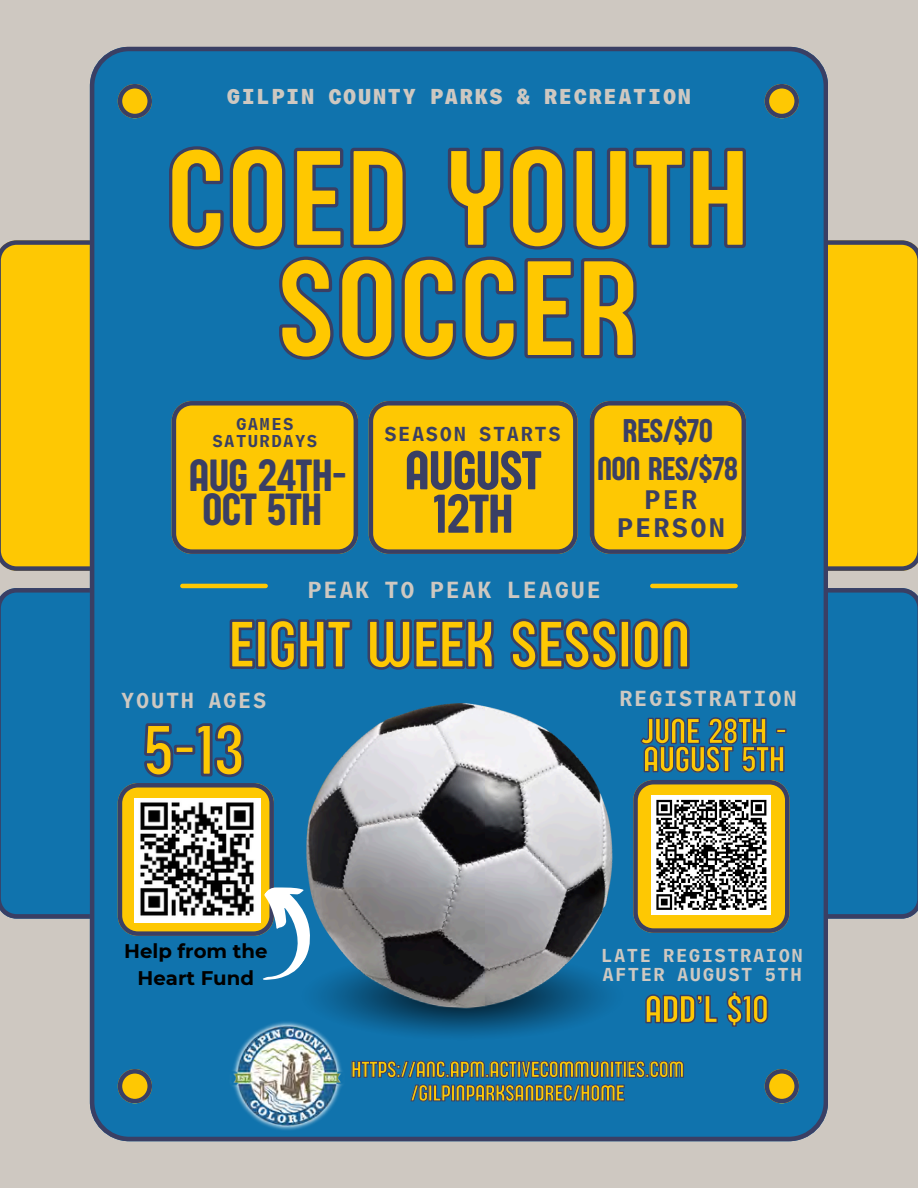
<style>
.page{position:relative;width:918px;height:1188px;background:#cec8c1}
.page>*{position:absolute;margin:0;border:0;box-sizing:border-box;transform-origin:0 0}
.t1{font:143.55px/110.2px "Sugo Pro Display";letter-spacing:.02em;color:#ffc800;text-align:center}
.t2{font:74.85px "Sugo Pro Display";color:#fec803}
.t3{font:69.75px "Sugo Pro Display";color:#fec803}
.t4{font:56.4px/43.3px "Sugo Pro Display";color:#3a3f64;text-align:center}
.t5{font:46.65px/34.8px "Sugo Pro Display";color:#3a3f64}
.t6{font:40.2px "Sugo Pro Display";color:#fec803}
.t7{font:37.2px "Sugo Pro Display";color:#fec803}
.t8{font:33.9px "Sugo Pro Display";color:#3a3f64}
.t9{font:700 26.4px "Lazord Mono";letter-spacing:.08em;color:#3a3f64}
.t10{font:23.55px/23.7px "Sugo Pro Display";color:#fec803;text-align:center}
.t11{font:700 22.95px "Lazord Mono";letter-spacing:.08em;color:#cec8c1}
.t12{font:700 21.45px "Lazord Mono";letter-spacing:.08em;color:#cec8c1}
.t13{font:900 21.3px "Lazord Mono";letter-spacing:.08em;color:#cec8c1}
.t14{font:700 19.95px "Lazord Mono";letter-spacing:.08em;color:#3a3f64}
.t15{font:700 19.65px/27px "Montserrat";color:#000;text-align:center}
.t16{font:700 18.45px/19.2px "Lazord Mono";letter-spacing:.08em;color:#cec8c1}
.t17{font:700 16.95px/17px "Lazord Mono";letter-spacing:.08em;color:#3a3f64;text-align:center}
</style>
<div class="page">
<div style="left:0;top:240px;width:918px;height:331px;background:#fec803"></div>
<div style="left:0;top:588px;width:918px;height:331px;background:#1073ad"></div>
<div style="left:90px;top:47px;width:738px;height:1094px;background:#1073ad"></div>
<svg style="left:172px;top:401px;width:186px;height:153px;background:#e8b90e"></svg>
<svg style="left:369px;top:401px;width:209px;height:153px;background:#e9ba0d"></svg>
<img style="left:301px;top:703px;width:324px;height:338px">
<svg style="left:167px;top:144px;width:582px;height:108px;background:#17699f"></svg>
<svg style="left:277px;top:254px;width:362px;height:108px;background:#18689d"></svg>
<svg style="left:351px;top:1053px;width:334px;height:49px;background:#19679c"></svg>
<svg style="left:118px;top:84px;width:33px;height:34px"></svg>
<svg style="left:118px;top:1069px;width:33px;height:34px"></svg>
<svg style="left:765px;top:84px;width:33px;height:34px"></svg>
<svg style="left:765px;top:1069px;width:33px;height:34px"></svg>
<hr style="left:182px;top:584px;width:84px;height:4px;background:#fec803">
<hr style="left:652px;top:584px;width:84px;height:4px;background:#fec803">
<img style="left:226px;top:1019px;width:121px;height:114px">
<svg style="left:639px;top:716px;width:149px;height:58px;background:#1b6498"></svg>
<svg style="left:633px;top:780px;width:157px;height:153px;background:#a39665"></svg>
<svg style="left:118px;top:720px;width:220px;height:273px;background:#57828e"></svg>
<svg style="left:228px;top:617px;width:464px;height:55px;background:#1d6295"></svg>
<svg style="left:644px;top:991px;width:125px;height:37px;background:#1a659a"></svg>
<svg style="left:590px;top:401px;width:156px;height:153px;background:#e5b80f"></svg>
<h2 class="t13" style="left:227px;top:83px;width:466px">GILPIN COUNTY PARKS &amp; RECREATION</h2>
<h1 class="t1" style="left:167px;top:143px;width:582px">COED YOUTH<br>SOCCER</h1>
<h5 class="t17" style="left:213px;top:415px;width:106px">GAMES<br>SATURDAYS</h5>
<p class="t5" style="left:189px;top:458px;width:158px">AUG 24TH-<br>OCT 5TH</p>
<p class="t14" style="left:384px;top:421px;width:178px">SEASON STARTS</p>
<h2 class="t4" style="left:405px;top:449px;width:138px">AUGUST<br>12TH</h2>
<p class="t8" style="left:623px;top:411px;width:91px">RES/$70</p>
<p class="t8" style="left:597px;top:449px;width:142px">NON RES/$78</p>
<h5 class="t9" style="left:644px;top:482px;width:55px">PER</h5>
<p class="t9" style="left:617px;top:510px;width:110px">PERSON</p>
<h1 class="t11" style="left:307px;top:575px;width:295px">PEAK TO PEAK LEAGUE</h1>
<h3 class="t3" style="left:229px;top:604px;width:463px">EIGHT WEEK SESSION</h3>
<p class="t12" style="left:121px;top:686px;width:146px">YOUTH AGES</p>
<h2 class="t2" style="left:143px;top:707px;width:102px">5-13</h2>
<p class="t15" style="left:124px;top:937px;width:145px">Help from the<br>Heart Fund</p>
<p class="t12" style="left:619px;top:684px;width:179px">REGISTRATION</p>
<h3 class="t7" style="left:642px;top:710px;width:147px">JUNE 28TH -</h3>
<h6 class="t7" style="left:643px;top:738px;width:143px">AUGUST 5TH</h6>
<p class="t16" style="left:601px;top:945px;width:203px">LATE REGISTRAION<br>AFTER AUGUST 5TH</p>
<p class="t6" style="left:645px;top:986px;width:125px">ADD’L $10</p>
<p class="t10" style="left:351px;top:1058px;width:334px">HTTPS://ANC.APM.ACTIVECOMMUNITIES.COM /GILPINPARKSANDREC/HOME</p>
</div>
